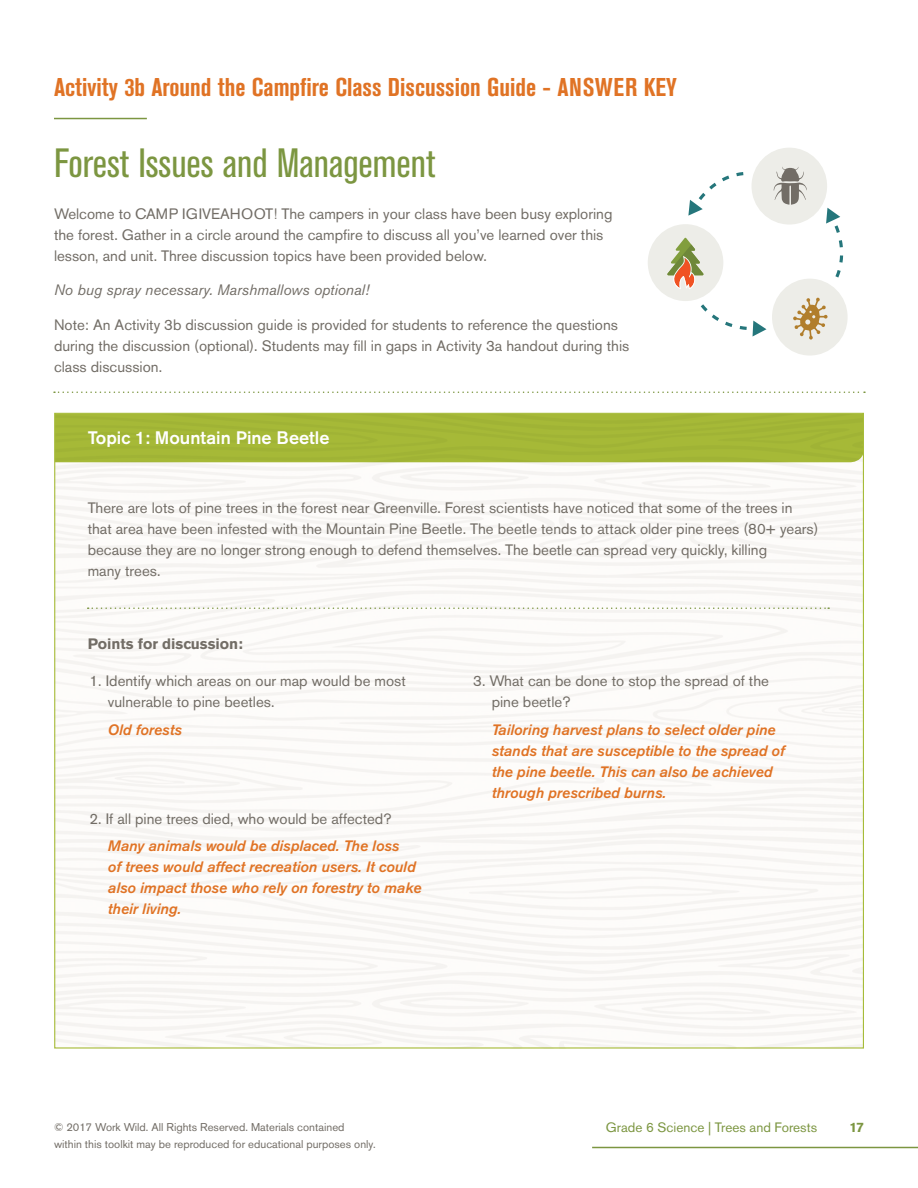
<style>
.page{position:relative;width:918px;height:1188px;background:#fff}
.page>*{position:absolute;margin:0;border:0;box-sizing:border-box;transform-origin:0 0}
.t1{font:condensed 40.5px "Akzidenz Grotesk BE";color:#7c9641}
.t2{font:700 condensed 25.5px "Akzidenz Grotesk BE";color:#e07325}
.t3{font:500 18px "Akzidenz Grotesk BE";color:#fff}
.t4{font:15px/21px "Akzidenz Grotesk BE";color:#726d66}
.t5{font:italic 500 15px/21px "Akzidenz Grotesk BE";color:#e07325}
.t6{font:italic 15px "Akzidenz Grotesk BE";color:#726d66}
.t7{font:700 15px "Akzidenz Grotesk BE";color:#726d66}
.t8{font:13.5px "Akzidenz Grotesk BE";color:#7c9641}
.t9{font:700 13.5px "Akzidenz Grotesk BE";color:#7c9641}
.t10{font:11.25px "Akzidenz Grotesk BE";color:#726d66}
</style>
<div class="page">
<img style="left:56px;top:462px;width:806px;height:585px">
<hr style="left:54px;top:118px;width:93px;height:1px;background:#7c9641">
<div style="left:56px;top:415px;width:806px;height:47px;background:#a5b937"></div>
<svg style="left:88px;top:607px;width:741px;height:2px"></svg>
<div style="left:648px;top:224px;width:75px;height:77px;background:#edede8;border-radius:50%"></div>
<svg style="left:667px;top:238px;width:37px;height:51px"></svg>
<svg style="left:753px;top:321px;width:13px;height:16px"></svg>
<svg style="left:701px;top:304px;width:18px;height:17px"></svg>
<svg style="left:725px;top:322px;width:7px;height:5px"></svg>
<svg style="left:740px;top:326px;width:7px;height:4px"></svg>
<div style="left:772px;top:279px;width:76px;height:77px;background:#edede8;border-radius:50%"></div>
<svg style="left:793px;top:298px;width:35px;height:42px"></svg>
<svg style="left:835px;top:270px;width:6px;height:8px"></svg>
<svg style="left:839px;top:255px;width:4px;height:8px"></svg>
<svg style="left:839px;top:240px;width:4px;height:7px"></svg>
<svg style="left:826px;top:208px;width:14px;height:25px"></svg>
<div style="left:752px;top:148px;width:75px;height:77px;background:#edede8;border-radius:50%"></div>
<svg style="left:774px;top:167px;width:33px;height:38px"></svg>
<svg style="left:736px;top:172px;width:7px;height:4px"></svg>
<svg style="left:688px;top:176px;width:41px;height:40px"></svg>
<svg style="left:54px;top:392px;width:811px;height:1px"></svg>
<hr style="left:592px;top:1147px;width:326px;height:1px;background:#7c9641">
<h2 class="t2" style="left:54px;top:72px;width:624px">Activity 3b Around the Campfire Class Discussion Guide - ANSWER KEY</h2>
<h1 class="t1" style="left:54px;top:140px;width:383px">Forest Issues and Management</h1>
<p class="t4" style="left:54px;top:203px;width:560px">Welcome to CAMP IGIVEAHOOT! The campers in your class have been busy exploring the forest. Gather in a circle around the campfire to discuss all you’ve learned over this lesson, and unit. Three discussion topics have been provided below.</p>
<p class="t6" style="left:54px;top:281px;width:317px">No bug spray necessary. Marshmallows optional!</p>
<p class="t4" style="left:54px;top:314px;width:577px">Note: An Activity 3b discussion guide is provided for students to reference the questions during the discussion (optional). Students may fill in gaps in Activity 3a handout during this class discussion.</p>
<p class="t3" style="left:88px;top:427px;width:243px">Topic 1: Mountain Pine Beetle</p>
<p class="t4" style="left:88px;top:497px;width:732px">There are lots of pine trees in the forest near Greenville. Forest scientists have noticed that some of the trees in that area have been infested with the Mountain Pine Beetle. The beetle tends to attack older pine trees (80+ years) because they are no longer strong enough to defend themselves. The beetle can spread very quickly, killing<br>many trees.</p>
<p class="t7" style="left:88px;top:635px;width:157px">Points for discussion:</p>
<p class="t4" style="left:108px;top:671px;width:299px;text-indent:-18px">1. Identify which areas on our map would be most vulnerable to pine beetles.</p>
<p class="t5" style="left:108px;top:720px;width:76px">Old forests</p>
<p class="t4" style="left:90px;top:808px;width:304px">2. If all pine trees died, who would be affected?</p>
<p class="t5" style="left:108px;top:836px;width:315px">Many animals would be displaced. The loss<br>of trees would affect recreation users. It could also impact those who rely on forestry to make their living.</p>
<p class="t4" style="left:492px;top:671px;width:279px;text-indent:-18px">3. What can be done to stop the spread of the pine beetle?</p>
<p class="t5" style="left:492px;top:720px;width:295px">Tailoring harvest plans to select older pine stands that are susceptible to the spread of the pine beetle. This can also be achieved through prescribed burns.</p>
<p class="t10" style="left:54px;top:1120px;width:292px">© 2017 Work Wild. All Rights Reserved. Materials contained</p>
<p class="t8" style="left:606px;top:1120px;width:213px">Grade 6 Science | Trees and Forests</p>
<p class="t9" style="left:849px;top:1120px;width:16px">17</p>
<p class="t10" style="left:54px;top:1137px;width:323px">within this toolkit may be reproduced for educational purposes only.</p>
</div>
